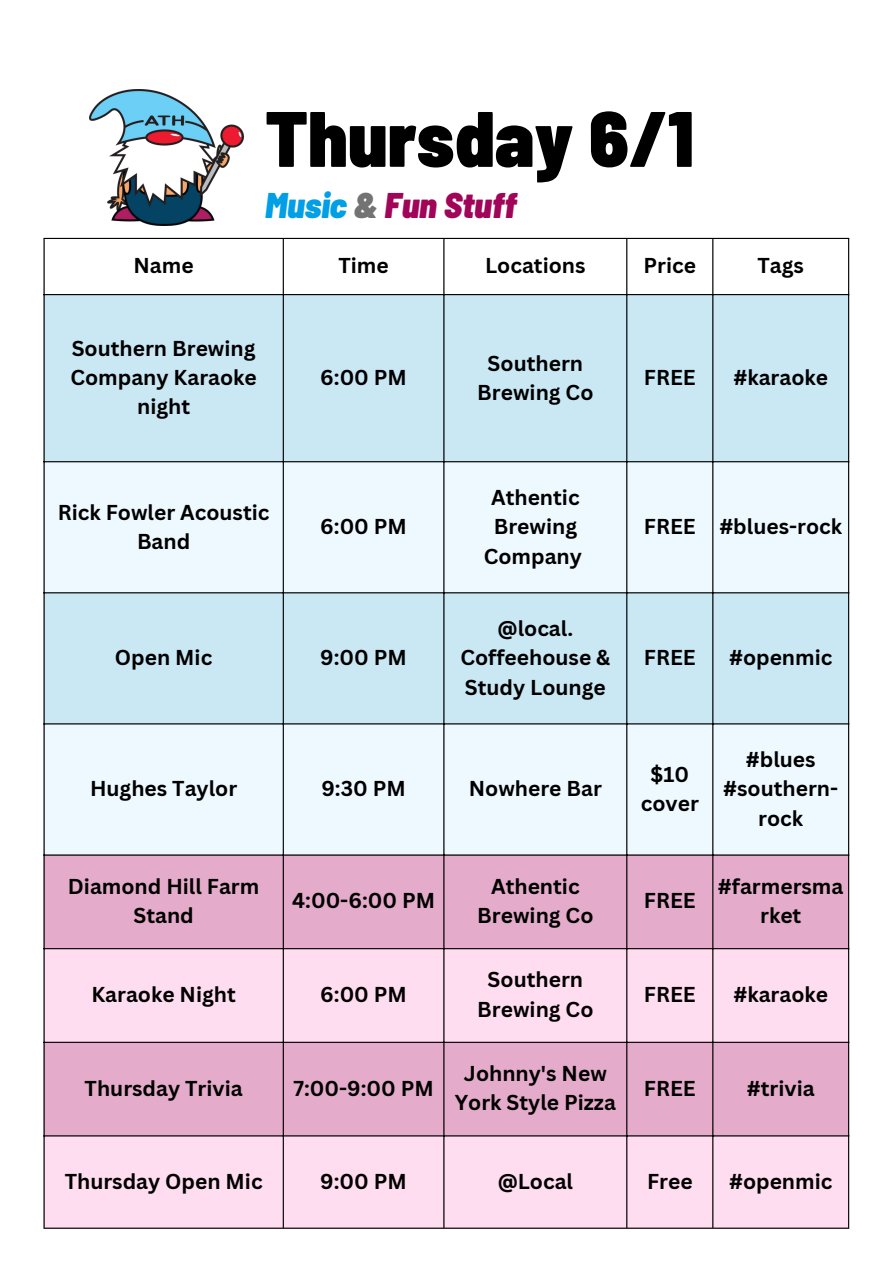
<style>
.page{position:relative;width:893px;height:1264px;background:#fff}
.page>*{position:absolute;margin:0;border:0;box-sizing:border-box;transform-origin:0 0}
.t1{font:900 semi-condensed 78.45px "Barlow";color:#000}
.t2{font:italic 900 semi-condensed 35.55px "Barlow";color:#a00559}
.t3{font:700 21px/29.2px "Canva Sans";color:#000;text-align:center}
.s1{color:#009fe6}
.s2{color:#737373}
</style>
<div class="page">
<img style="left:89px;top:89px;width:154px;height:136px">
<svg style="left:282px;top:239px;width:432px;height:55px"></svg>
<div style="left:45px;top:295px;width:803px;height:166px;background:#cae7f4"></div>
<svg style="left:45px;top:462px;width:803px;height:392px;background:#e0f1f9"></svg>
<div style="left:45px;top:855px;width:803px;height:93px;background:#e4abca"></div>
<svg style="left:45px;top:949px;width:803px;height:278px;background:#f3cae1"></svg>
<hr style="left:43px;top:239px;width:2px;height:988px;background:#000">
<hr style="left:283px;top:239px;width:1px;height:988px;background:#000">
<hr style="left:443px;top:239px;width:1px;height:988px;background:#000">
<hr style="left:626px;top:239px;width:1px;height:988px;background:#000">
<hr style="left:712px;top:239px;width:1px;height:988px;background:#000">
<hr style="left:848px;top:239px;width:1px;height:988px;background:#000">
<hr style="left:43px;top:238px;width:806px;height:1px;background:#000">
<hr style="left:43px;top:294px;width:806px;height:1px;background:#000">
<hr style="left:43px;top:461px;width:806px;height:1px;background:#000">
<hr style="left:43px;top:592px;width:806px;height:1px;background:#000">
<hr style="left:43px;top:723px;width:806px;height:1px;background:#000">
<hr style="left:43px;top:854px;width:806px;height:1px;background:#000">
<hr style="left:43px;top:948px;width:806px;height:1px;background:#000">
<hr style="left:43px;top:1041px;width:806px;height:1px;background:#000">
<hr style="left:43px;top:1135px;width:806px;height:1px;background:#000">
<hr style="left:43px;top:1227px;width:806px;height:1px;background:#000">
<p class="t1" style="left:265px;top:88px;width:430px">Thursday 6/1</p>
<p class="t2" style="left:265px;top:182px;width:253px"><span class="s1">Music</span> <span class="s2">&amp;</span> Fun Stuff</p>
<p class="t3" style="left:133px;top:250px;width:62px">Name</p>
<p class="t3" style="left:338px;top:250px;width:52px">Time</p>
<p class="t3" style="left:485px;top:250px;width:102px">Locations</p>
<p class="t3" style="left:643px;top:250px;width:54px">Price</p>
<p class="t3" style="left:757px;top:250px;width:48px">Tags</p>
<p class="t3" style="left:70px;top:333px;width:188px">Southern Brewing<br>Company Karaoke night</p>
<p class="t3" style="left:320px;top:362px;width:88px">6:00 PM</p>
<p class="t3" style="left:477px;top:348px;width:118px">Southern<br>Brewing Co</p>
<p class="t3" style="left:644px;top:362px;width:53px">FREE</p>
<p class="t3" style="left:733px;top:362px;width:96px">#karaoke</p>
<p class="t3" style="left:58px;top:497px;width:213px">Rick Fowler Acoustic<br>Band</p>
<p class="t3" style="left:320px;top:511px;width:88px">6:00 PM</p>
<p class="t3" style="left:115px;top:642px;width:99px">Open Mic</p>
<p class="t3" style="left:320px;top:642px;width:88px">9:00 PM</p>
<p class="t3" style="left:484px;top:482px;width:100px">Athentic<br>Brewing<br>Company</p>
<p class="t3" style="left:460px;top:613px;width:151px">@local.<br>Coffeehouse &amp;<br>Study Lounge</p>
<p class="t3" style="left:90px;top:773px;width:149px">Hughes Taylor</p>
<p class="t3" style="left:321px;top:773px;width:86px">9:30 PM</p>
<p class="t3" style="left:469px;top:773px;width:135px">Nowhere Bar</p>
<p class="t3" style="left:68px;top:871px;width:193px">Diamond Hill Farm<br>Stand</p>
<p class="t3" style="left:292px;top:885px;width:144px">4:00-6:00 PM</p>
<p class="t3" style="left:91px;top:979px;width:146px">Karaoke Night</p>
<p class="t3" style="left:320px;top:979px;width:88px">6:00 PM</p>
<p class="t3" style="left:85px;top:1072px;width:159px">Thursday Trivia</p>
<p class="t3" style="left:293px;top:1072px;width:142px">7:00-9:00 PM</p>
<p class="t3" style="left:477px;top:871px;width:118px">Athentic<br>Brewing Co</p>
<p class="t3" style="left:477px;top:964px;width:118px">Southern<br>Brewing Co</p>
<p class="t3" style="left:455px;top:1058px;width:162px">Johnny's New<br>York Style Pizza</p>
<p class="t3" style="left:644px;top:511px;width:53px">FREE</p>
<p class="t3" style="left:719px;top:511px;width:124px">#blues-rock</p>
<p class="t3" style="left:644px;top:642px;width:53px">FREE</p>
<p class="t3" style="left:729px;top:642px;width:105px">#openmic</p>
<p class="t3" style="left:640px;top:759px;width:60px">$10 cover</p>
<p class="t3" style="left:723px;top:744px;width:116px">#blues #southern&shy;rock</p>
<p class="t3" style="left:644px;top:885px;width:53px">FREE</p>
<p class="t3" style="left:718px;top:871px;width:127px">#farmersma rket</p>
<p class="t3" style="left:644px;top:979px;width:53px">FREE</p>
<p class="t3" style="left:733px;top:979px;width:96px">#karaoke</p>
<p class="t3" style="left:644px;top:1072px;width:53px">FREE</p>
<p class="t3" style="left:746px;top:1072px;width:69px">#trivia</p>
<p class="t3" style="left:65px;top:1166px;width:199px">Thursday Open Mic</p>
<p class="t3" style="left:320px;top:1166px;width:88px">9:00 PM</p>
<p class="t3" style="left:497px;top:1166px;width:77px">@Local</p>
<p class="t3" style="left:647px;top:1166px;width:47px">Free</p>
<p class="t3" style="left:729px;top:1166px;width:105px">#openmic</p>
</div>
